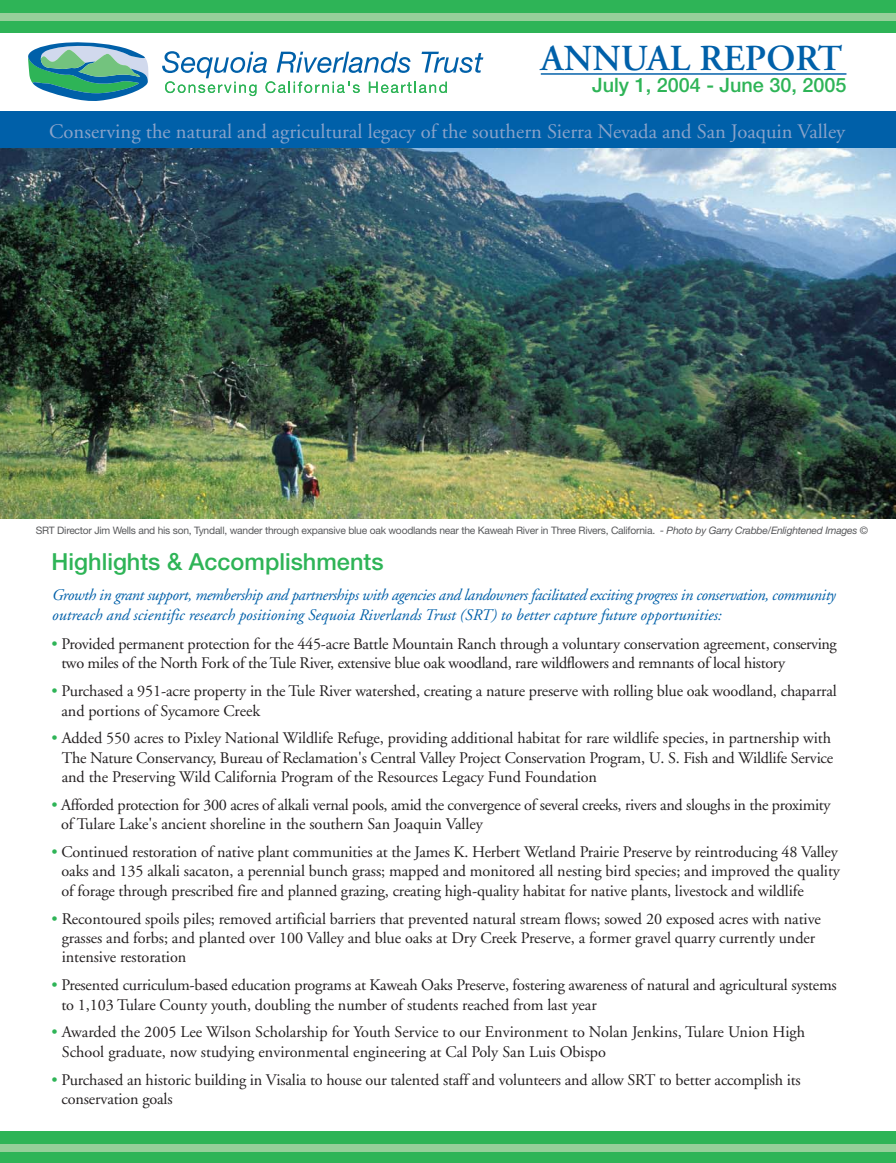
<style>
.page{position:relative;width:896px;height:1163px;background:#fff}
.page>*{position:absolute;margin:0;border:0;box-sizing:border-box;transform-origin:0 0}
.t1{font:600 36.57px "Adobe Garamond";color:#0060a9}
.t2{font:500 23.45px "Helvetica Neue";color:#2eb457}
.t3{font:20.65px "Adobe Garamond";color:#89a3ca}
.t4{font:500 19.78px "Helvetica Neue";color:#2eb457}
.t5{font:16.1px/19.4px "Adobe Garamond";letter-spacing:-.01em;color:#231f20}
.t6{font:italic 16.1px/19.4px "Adobe Garamond";letter-spacing:-.025em;color:#0060a9}
.t7{font:10.33px "Helvetica Neue";letter-spacing:-.02em;color:#58595b}
.s1{font-style:italic}
.s2{color:#2eb457}
</style>
<div class="page">
<div style="left:0;top:0;width:896px;height:33px;background:#2eb457"></div>
<div style="left:0;top:13px;width:896px;height:8px;background:#96cf9a"></div>
<div style="left:0;top:1131px;width:896px;height:32px;background:#2eb457"></div>
<div style="left:0;top:1144px;width:896px;height:8px;background:#96cf9a"></div>
<img style="left:0;top:147px;width:896px;height:372px">
<div style="left:0;top:111px;width:896px;height:36px;background:#0060a9"></div>
<hr style="left:541px;top:73px;width:305px;height:2px;background:#0060a9">
<svg style="left:28px;top:42px;width:120px;height:59px"></svg>
<svg style="left:162px;top:51px;width:321px;height:45px"></svg>
<h1 class="t1" style="left:541px;top:44px;width:303px">ANNUAL REPORT</h1>
<p class="t4" style="left:592px;top:78px;width:256px">July 1, 2004 - June 30, 2005</p>
<p class="t3" style="left:49px;top:123px;width:797px">Conserving the natural and agricultural legacy of the southern Sierra Nevada and San Joaquin Valley</p>
<p class="t7" style="left:36px;top:527px;width:834px">SRT Director Jim Wells and his son, Tyndall, wander through expansive blue oak woodlands near the Kaweah River in Three Rivers, California. <span class="s1">- Photo by Garry Crabbe/Enlightened Images ©</span></p>
<h2 class="t2" style="left:52px;top:553px;width:333px">Highlights &amp; Accomplishments</h2>
<p class="t6" style="left:52px;top:587px;width:785px">Growth in grant support, membership and partnerships with agencies and landowners facilitated exciting progress in conservation, community outreach and scientific research positioning Sequoia Riverlands Trust (SRT) to better capture future opportunities:</p>
<p class="t5" style="left:61px;top:635px;width:777px;text-indent:-10px"><span class="s2">•</span> Provided permanent protection for the 445-acre Battle Mountain Ranch through a voluntary conservation agreement, conserving two miles of the North Fork of the Tule River, extensive blue oak woodland, rare wildflowers and remnants of local history</p>
<p class="t5" style="left:62px;top:683px;width:777px;text-indent:-10px"><span class="s2">•</span> Purchased a 951-acre property in the Tule River watershed, creating a nature preserve with rolling blue oak woodland, chaparral and portions of Sycamore Creek</p>
<p class="t5" style="left:62px;top:730px;width:773px;text-indent:-10px"><span class="s2">•</span> Added 550 acres to Pixley National Wildlife Refuge, providing additional habitat for rare wildlife species, in partnership with<br>The Nature Conservancy, Bureau of Reclamation's Central Valley Project Conservation Program, U. S. Fish and Wildlife Service and the Preserving Wild California Program of the Resources Legacy Fund Foundation</p>
<p class="t5" style="left:61px;top:796px;width:771px;text-indent:-10px"><span class="s2">•</span> Afforded protection for 300 acres of alkali vernal pools, amid the convergence of several creeks, rivers and sloughs in the proximity of Tulare Lake's ancient shoreline in the southern San Joaquin Valley</p>
<p class="t5" style="left:62px;top:844px;width:780px;text-indent:-10px"><span class="s2">•</span> Continued restoration of native plant communities at the James K. Herbert Wetland Prairie Preserve by reintroducing 48 Valley oaks and 135 alkali sacaton, a perennial bunch grass; mapped and monitored all nesting bird species; and improved the quality of forage through prescribed fire and planned grazing, creating high-quality habitat for native plants, livestock and wildlife</p>
<p class="t5" style="left:62px;top:910px;width:761px;text-indent:-10px"><span class="s2">•</span> Recontoured spoils piles; removed artificial barriers that prevented natural stream flows; sowed 20 exposed acres with native grasses and forbs; and planted over 100 Valley and blue oaks at Dry Creek Preserve, a former gravel quarry currently under intensive restoration</p>
<p class="t5" style="left:61px;top:977px;width:777px;text-indent:-10px"><span class="s2">•</span> Presented curriculum-based education programs at Kaweah Oaks Preserve, fostering awareness of natural and agricultural systems to 1,103 Tulare County youth, doubling the number of students reached from last year</p>
<p class="t5" style="left:62px;top:1024px;width:745px;text-indent:-10px"><span class="s2">•</span> Awarded the 2005 Lee Wilson Scholarship for Youth Service to our Environment to Nolan Jenkins, Tulare Union High<br>School graduate, now studying environmental engineering at Cal Poly San Luis Obispo</p>
<p class="t5" style="left:62px;top:1071px;width:741px;text-indent:-10px"><span class="s2">•</span> Purchased an historic building in Visalia to house our talented staff and volunteers and allow SRT to better accomplish its conservation goals</p>
</div>
